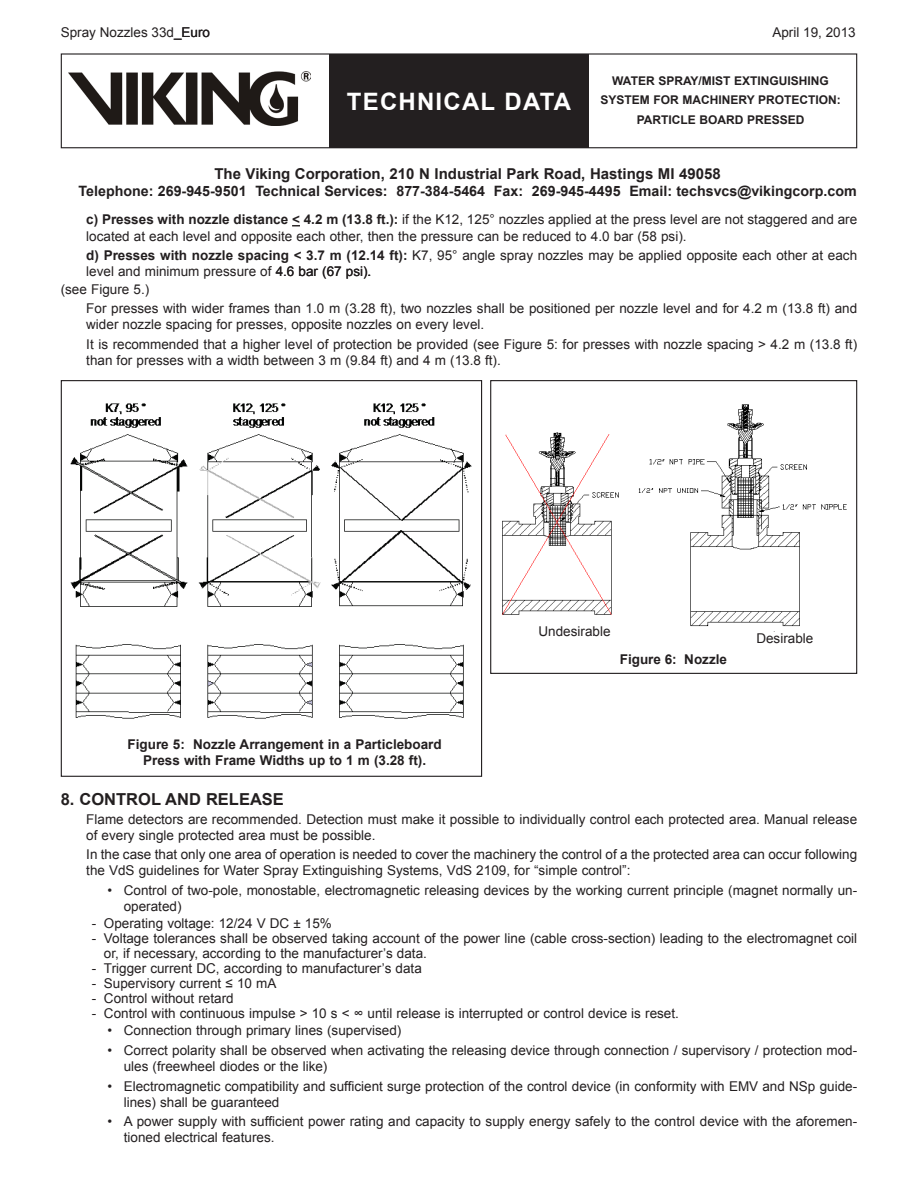
<style>
.page{position:relative;width:918px;height:1188px;background:#fff}
.page>*{position:absolute;margin:0;border:0;box-sizing:border-box;transform-origin:0 0}
.t1{font:700 24px "Arial";letter-spacing:.05em;color:#fff}
.Heading{font:700 16.5px "Arial";color:#231f20}
.t2{font:700 15px "Arial";color:#231f20}
.t3{font:700 14.25px "Arial";color:#231f20}
.Body_Text{font:13.5px/16.2px "Arial";color:#231f20}
.Body_Text_bullet{font:13.5px/16.2px "Arial";color:#231f20}
.Bullet{font:13.5px/15px "Arial";color:#231f20}
.Body_Text-2{font:700 13.5px/16.2px "Arial";color:#231f20;text-align:center}
.Heading-2{font:13.5px "Arial";color:#231f20}
.t4{font:700 12px/19.5px "Arial";color:#231f20}
.s1{font-weight:700}
</style>
<div class="page">
<div style="left:61px;top:53px;width:796px;height:95px;border:1px solid #231f20"></div>
<div style="left:329px;top:54px;width:259px;height:94px;background:#231f20"></div>
<img style="left:68px;top:72px;width:243px;height:53px">
<div style="left:490px;top:380px;width:367px;height:294px;border:1px solid #231f20"></div>
<img style="left:502px;top:404px;width:345px;height:228px">
<img style="left:70px;top:403px;width:402px;height:316px">
<p class="Body_Text" style="left:61px;top:24px;width:89px">Spray Nozzles</p>
<p class="Body_Text" style="left:174px;top:24px;width:38px">_Euro</p>
<p class="Body_Text" style="left:772px;top:25px;width:85px">April 19, 2013</p>
<h1 class="t1" style="left:347px;top:85px;width:226px">TECHNICAL DATA</h1>
<p class="t4" style="left:600px;top:71px;width:230px;text-indent:46px">r spray/mist extinguishing syste m for machine</p>
<p class="t4" style="left:612px;top:71px;width:20px">Wate</p>
<p class="t4" style="left:738px;top:91px;width:54px">ry protecti</p>
<p class="t4" style="left:819px;top:91px;width:23px">on:</p>
<p class="t4" style="left:637px;top:110px;width:33px">Particle</p>
<p class="t4" style="left:700px;top:110px;width:97px">board pressed</p>
<p class="t2" style="left:214px;top:164px;width:508px">The Viking Corporation, 210 N Industrial Park Road, Hastings MI 49058</p>
<p class="t3" style="left:79px;top:182px;width:780px">Telephone: 269-945-9501 Technical Services: 877-384-5464 Fax: 269-945-4495 Email: techsvcs@vikingcorp.com</p>
<p class="Body_Text" style="left:86px;top:212px;width:772px"><span class="s1">c) Presses with nozzle distance &lt; 4.2 m (13.8 ft.):</span> if the K12, 125° nozzles applied at the press level are not staggered and are located at each level and opposite each other, then the pressure can be reduced to 4.0 bar (58 psi).</p>
<p class="Body_Text" style="left:86px;top:247px;width:772px"><span class="s1">d) Presses with nozzle spacing &lt; 3.7 m (12.14 ft):</span> K7, 95° angle spray nozzles may be applied opposite each other at each level and minimum pressure of 4.6 bar (67 psi)</p>
<p class="Heading-2" style="left:61px;top:280px;width:90px">(see Figure 5.)</p>
<p class="Body_Text" style="left:86px;top:300px;width:772px">For presses with wider frames than 1.0 m (3.28 ft), two nozzles shall be positioned per nozzle level and for 4.2 m (13.8 ft) and wider nozzle spacing for presses, opposite nozzles on every level.</p>
<p class="Body_Text" style="left:86px;top:336px;width:772px">It is recommended that a higher level of protection be provided (see Figure 5: for presses with nozzle spacing &gt; 4.2 m (13.8 ft) than for presses with a width between 3 m (9.84 ft) and 4 m (13.8 ft).</p>
<p class="Body_Text-2" style="left:128px;top:737px;width:316px">Figure 5: Nozzle Arrangement in a Particleboard<br>Press with Frame Widths up to 1 m (3.28 ft).</p>
<p class="Body_Text" style="left:538px;top:623px;width:74px">Undesirable</p>
<p class="Body_Text-2" style="left:620px;top:652px;width:109px">Figure 6: Nozzle</p>
<p class="Body_Text" style="left:756px;top:630px;width:59px">Desirable</p>
<p class="Heading" style="left:61px;top:788px;width:118px">8. Control and</p>
<p class="Heading" style="left:206px;top:788px;width:12px">Relea</p>
<p class="Heading" style="left:262px;top:788px;width:21px">se</p>
<p class="Body_Text" style="left:86px;top:811px;width:772px">Flame detectors are recommended. Detection must make it possible to individually control each protected area. Manual release of every single protected area must be possible.</p>
<p class="Body_Text" style="left:86px;top:846px;width:772px">In the case that only one area of operation is needed to cover the machinery the control of a the protected area can occur following the VdS guidelines for Water Spray Extinguishing Systems, VdS 2109, for “simple control”:</p>
<p class="Body_Text_bullet" style="left:124px;top:882px;width:735px">Control of two-pole, monostable, electromagnetic releasing devices by the working current principle (magnet normally un&shy;operated)</p>
<p class="Bullet" style="left:104px;top:916px;width:230px">Operating voltage: 12/24 V DC ± 15%</p>
<p class="Bullet" style="left:104px;top:931px;width:755px">Voltage tolerances shall be observed taking account of the power line (cable cross-section) leading to the electromagnet coil or, if necessary, according to the manufacturer’s data.</p>
<p class="Bullet" style="left:104px;top:961px;width:319px">Trigger current DC, according to manufacturer’s data</p>
<p class="Bullet" style="left:104px;top:976px;width:174px">Supervisory current ≤ 10 mA</p>
<p class="Bullet" style="left:104px;top:991px;width:131px">Control without retard</p>
<p class="Bullet" style="left:104px;top:1006px;width:577px">Control with continuous impulse &gt; 10 s &lt; ∞ until release is interrupted or control device is reset.</p>
<p class="Body_Text_bullet" style="left:124px;top:1023px;width:279px">Connection through primary lines (supervised)</p>
<p class="Body_Text_bullet" style="left:124px;top:1042px;width:735px">Correct polarity shall be observed when activating the releasing device through connection / supervisory / protection mod&shy;ules (freewheel diodes or the like)</p>
<p class="Body_Text_bullet" style="left:124px;top:1078px;width:735px">Electromagnetic compatibility and sufficient surge protection of the control device (in conformity with EMV and NSp guide&shy;lines) shall be guaranteed</p>
<p class="Body_Text_bullet" style="left:124px;top:1113px;width:735px">A power supply with sufficient power rating and capacity to supply energy safely to the control device with the aforemen&shy;tioned electrical features.</p>
<p class="Body_Text" style="left:108px;top:882px;width:6px">•</p>
<p class="Body_Text" style="left:92px;top:916px;width:6px;line-height:15px">- -</p>
<p class="Body_Text" style="left:92px;top:961px;width:6px;line-height:15px;text-align:justify">- - - -</p>
<p class="Body_Text" style="left:108px;top:1021px;width:6px;line-height:19.5px">• •</p>
<p class="Body_Text" style="left:108px;top:1078px;width:6px">•</p>
<p class="Body_Text" style="left:108px;top:1113px;width:6px">•</p>
</div>
